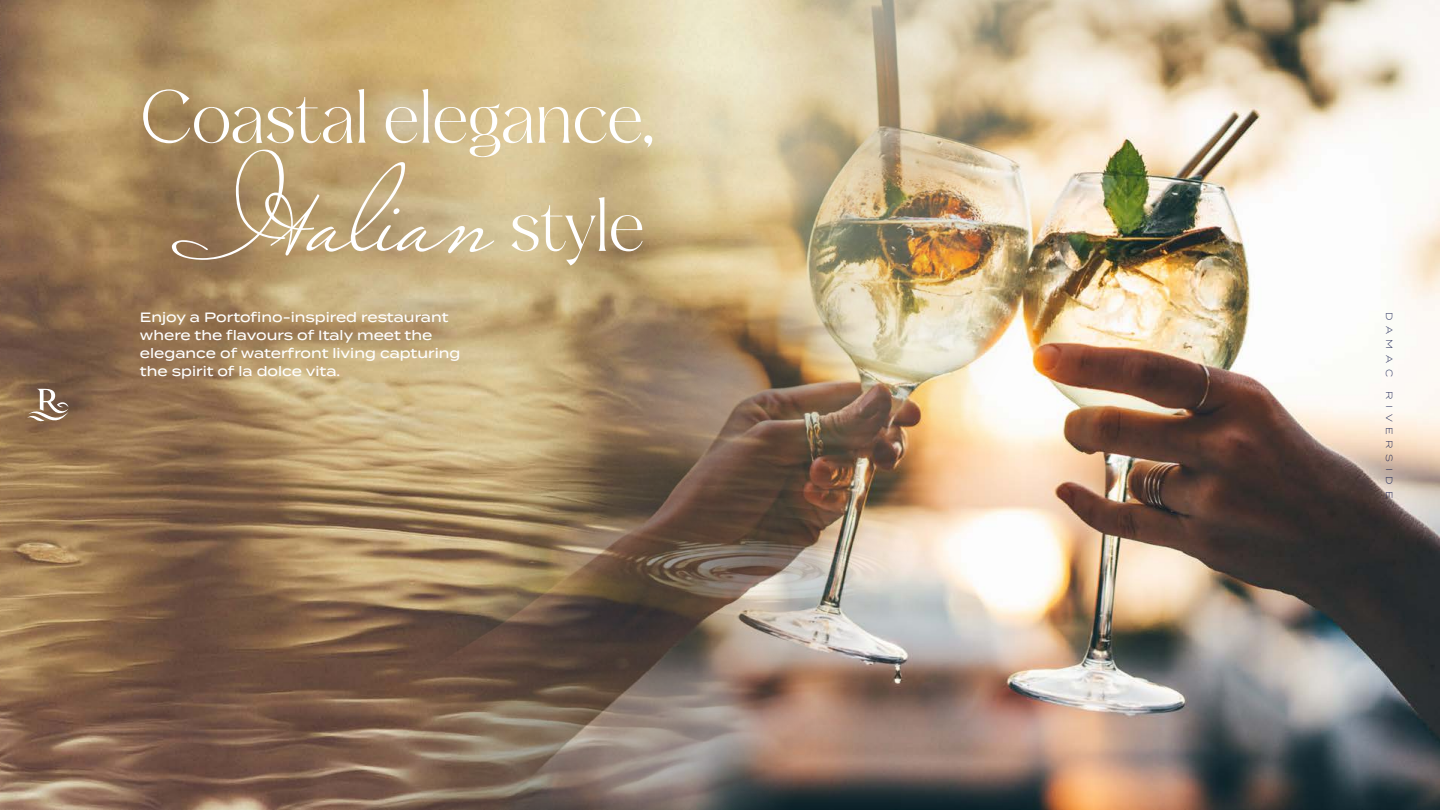
<style>
.page{position:relative;width:1440px;height:810px;background:#fff}
.page>*{position:absolute;margin:0;border:0;box-sizing:border-box;transform-origin:0 0}
.t1{font:130.12px "Miss Le Gatees";color:#fff}
.t2{font:71.62px/108.1px "Calming";letter-spacing:-.02em;color:#fff;text-align:right}
.t3{font:500 13.5px/18px "Termina";color:#fff}
.t4{font:300 9px "Termina";letter-spacing:.64em;color:#161e4f}
</style>
<div class="page">
<img style="left:0;top:0;width:257px;height:810px">
<img style="left:257px;top:0;width:1183px;height:810px">
<svg style="left:27px;top:389px;width:42px;height:36px;background:#9c846e"></svg>
<h2 class="t2" style="left:140px;top:63px;width:516px">Coastal elegance, style</h2>
<h1 class="t1" style="left:200px;top:130px;width:294px">Italian</h1>
<p class="t3" style="left:140px;top:308px;width:322px">Enjoy a Portofino-inspired restaurant where the flavours of Italy meet the elegance of waterfront living capturing the spirit of la dolce vita.</p>
<p class="t4" style="left:1396px;top:312px;width:66px;rotate:90deg">DAMAC</p>
<p class="t4" style="left:1396px;top:391px;width:109px;rotate:90deg">RIVERSIDE</p>
</div>
